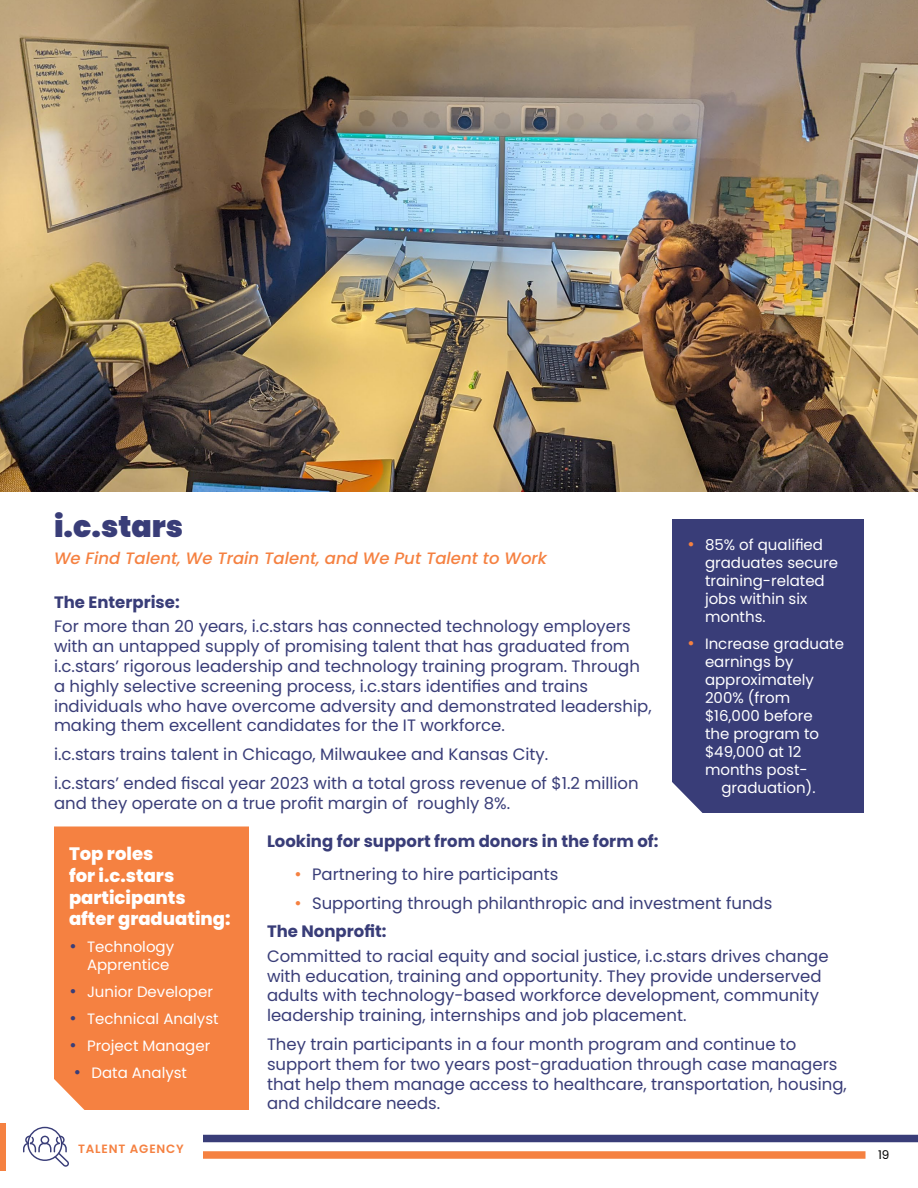
<style>
.page{position:relative;width:918px;height:1188px;background:#fff}
.page>*{position:absolute;margin:0;border:0;box-sizing:border-box;transform-origin:0 0}
.Head_2{font:900 30px "Poppins";color:#393d78}
.Stat_Bullet_B{font:800 18px/21.6px "Poppins";color:#fff}
.Copy{font:16.5px/19.8px "Poppins";color:#393d78}
.Subhead_2{font:700 16.5px "Poppins";color:#393d78}
.Tagline{font:italic 500 16.5px "Poppins";color:#f58141}
.t1{font:15px/18px "Poppins";color:#fff}
.Stat_Bullet_B-2{font:600 12px "Poppins";letter-spacing:.07em;color:#f58141}
.t2{font:12px "Poppins";color:#000}
.s1{font-family:"Gotham HTF";color:#f58141}
.s2{font-family:"Gotham HTF";font-size:16.5px;color:#f58141}
.s3{font-family:"Gotham HTF";font-size:16.5px;color:#393d78}
</style>
<div class="page">
<div style="left:0;top:1151px;width:866px;height:8px;background:#f58141"></div>
<div style="left:54px;top:1135px;width:864px;height:7px;background:#393d78"></div>
<img style="left:0;top:0;width:918px;height:492px">
<div style="left:6px;top:1123px;width:196px;height:48px;background:#fff"></div>
<div style="left:0;top:1123px;width:6px;height:48px;background:#f58141"></div>
<svg style="left:23px;top:1127px;width:46px;height:40px"></svg>
<div style="left:672px;top:519px;width:192px;height:294px;background:#393d78"></div>
<div style="left:54px;top:826px;width:195px;height:284px;background:#f58141"></div>
<p class="Head_2" style="left:54px;top:509px;width:131px">i.c.stars</p>
<p class="Tagline" style="left:54px;top:549px;width:495px">We Find Talent, We Train Talent, and We Put Talent to Work</p>
<p class="Subhead_2" style="left:54px;top:593px;width:127px">The Enterprise:</p>
<p class="Copy" style="left:54px;top:617px;width:599px">For more than 20 years, i.c.stars has connected technology employers with an untapped supply of promising talent that has graduated from i.c.stars’ rigorous leadership and technology training program. Through a highly selective screening process, i.c.stars identifies and trains individuals who have overcome adversity and demonstrated leadership, making them excellent candidates for the IT workforce.</p>
<p class="Copy" style="left:54px;top:745px;width:494px">i.c.stars trains talent in Chicago, Milwaukee and Kansas City.</p>
<p class="Copy" style="left:54px;top:773px;width:586px">i.c.stars’ ended fiscal year 2023 with a total gross revenue of $1.2 million and they operate on a true profit margin of roughly 8%.</p>
<p class="Subhead_2" style="left:267px;top:831px;width:393px">Looking for support from donors in the form of:</p>
<p class="Copy" style="left:294px;top:864px;width:266px"><span class="s1">•</span> Partnering to hire participants</p>
<p class="Copy" style="left:294px;top:893px;width:480px"><span class="s1">•</span> Supporting through philanthropic and investment funds</p>
<p class="Subhead_2" style="left:267px;top:922px;width:121px">The Nonprofit:</p>
<p class="Copy" style="left:267px;top:946px;width:563px">Committed to racial equity and social justice, i.c.stars drives change with education, training and opportunity. They provide underserved adults with technology-based workforce development, community leadership training, internships and job placement.</p>
<p class="Copy" style="left:267px;top:1034px;width:581px">They train participants in a four month program and continue to support them for two years post-graduation through case managers that help them manage access to healthcare, transportation, housing, and childcare needs.</p>
<p class="Stat_Bullet_B-2" style="left:78px;top:1142px;width:107px">TALENT AGENCY</p>
<p class="t1" style="left:705px;top:536px;width:135px;text-indent:-18px"><span class="s2">•</span> 85% of qualified graduates secure training-related jobs within six months.</p>
<p class="t1" style="left:687px;top:635px;width:159px"><span class="s2">•</span> Increase graduate</p>
<p class="t1" style="left:705px;top:653px;width:90px">earnings by</p>
<p class="t1" style="left:705px;top:671px;width:110px">approximately</p>
<p class="t1" style="left:705px;top:689px;width:87px">200% (from</p>
<p class="t1" style="left:705px;top:707px;width:109px">$16,000 before</p>
<p class="t1" style="left:705px;top:725px;width:116px">the program to</p>
<p class="t1" style="left:705px;top:743px;width:98px">$49,000 at 12</p>
<p class="t1" style="left:705px;top:761px;width:104px">months post-</p>
<p class="t1" style="left:722px;top:779px;width:94px">graduation).</p>
<p class="Stat_Bullet_B" style="left:69px;top:843px;width:163px">Top roles<br>for i.c.stars participants after graduating:</p>
<p class="t1" style="left:87px;top:938px;width:89px;text-indent:-18px"><span class="s3">•</span> Technology<br>Apprentice</p>
<p class="t1" style="left:69px;top:983px;width:145px"><span class="s3">•</span> Junior Developer</p>
<p class="t1" style="left:69px;top:1010px;width:151px"><span class="s3">•</span> Technical Analyst</p>
<p class="t1" style="left:69px;top:1037px;width:143px"><span class="s3">•</span> Project Manager</p>
<p class="t1" style="left:74px;top:1064px;width:115px"><span class="s3">•</span> Data Analyst</p>
<p class="t2" style="left:878px;top:1148px;width:13px">19</p>
</div>
